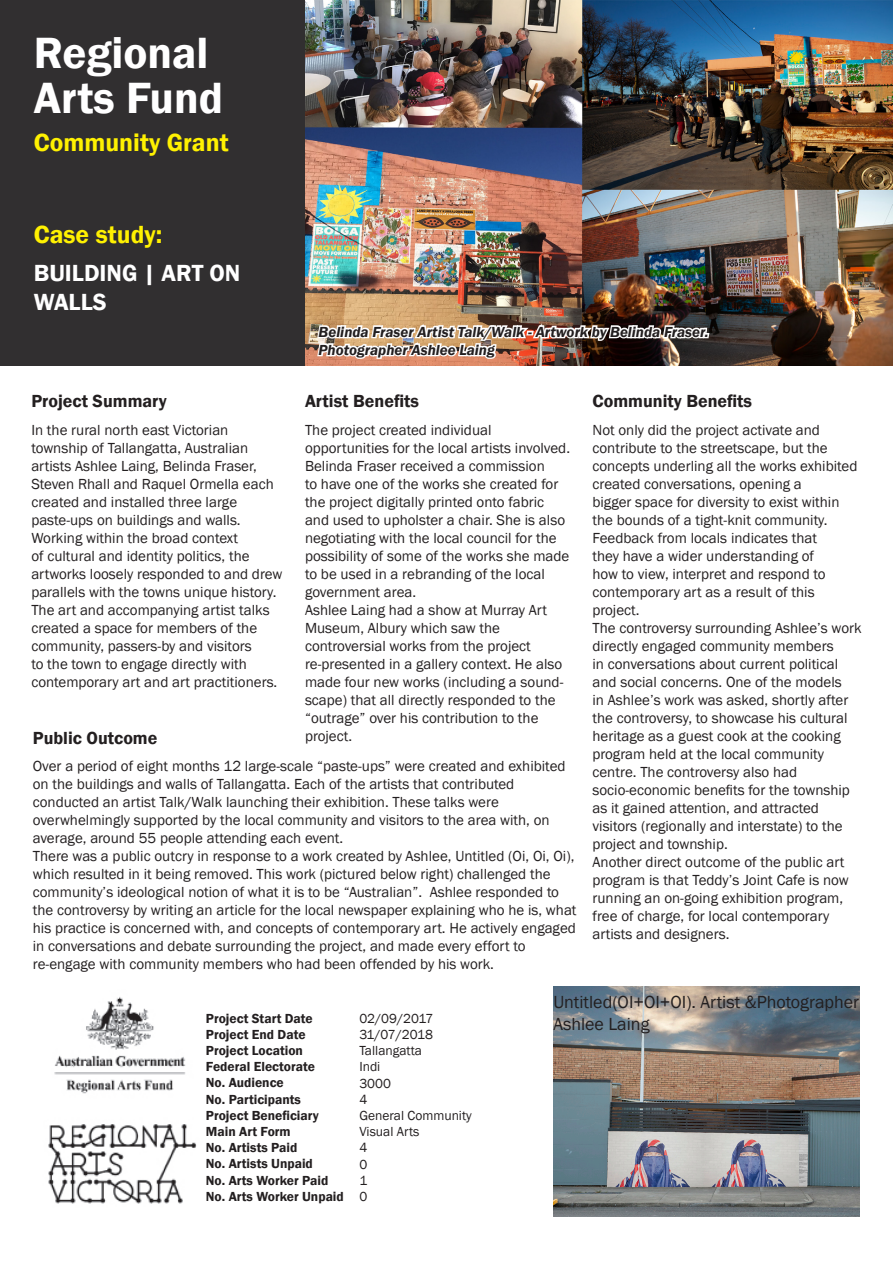
<style>
.page{position:relative;width:893px;height:1263px;background:#fff}
.page>*{position:absolute;margin:0;border:0;box-sizing:border-box;transform-origin:0 0}
.t1{font:600 45px/45px "Franklin Gothic";color:#fff}
.t2{font:600 25.5px "Franklin Gothic";color:#fff101}
.t3{font:600 24px/28.8px "Franklin Gothic";color:#fff}
.t4{font:600 18px "Franklin Gothic";color:#231f20}
.t5{font:18px/21.6px "Franklin Gothic";color:#231f20}
.t6{font:15px/18px "Franklin Gothic";color:#231f20}
.t7{font:italic 600 15px "Franklin Gothic";color:#231f20}
.t8{font:600 13.5px/16.2px "Franklin Gothic";color:#231f20}
.t9{font:13.5px "Franklin Gothic";color:#231f20}
</style>
<div class="page">
<div style="left:0;top:0;width:306px;height:366px;background:#312f30"></div>
<img style="left:306px;top:0;width:587px;height:366px">
<img style="left:553px;top:987px;width:306px;height:230px">
<img style="left:48px;top:997px;width:149px;height:207px">
<img style="left:313px;top:318px;width:396px;height:48px">
<p class="t1" style="left:34px;top:31px;width:191px">Regional<br>Arts Fund</p>
<p class="t2" style="left:34px;top:127px;width:196px">Community Grant</p>
<p class="t2" style="left:34px;top:219px;width:130px">Case study:</p>
<p class="t3" style="left:34px;top:259px;width:208px">BUILDING | ART ON<br>WALLS</p>
<p class="t7" style="left:319px;top:322px;width:391px">Belinda Fraser Artist Talk/Walk - Artwork by Belinda Fraser.</p>
<p class="t7" style="left:319px;top:340px;width:178px">Photographer Ashlee Laing</p>
<p class="t4" style="left:31px;top:390px;width:137px">Project Summary</p>
<p class="t4" style="left:305px;top:390px;width:115px">Artist Benefits</p>
<p class="t6" style="left:31px;top:421px;width:244px">In the rural north east Victorian township of Tallangatta, Australian artists Ashlee Laing, Belinda Fraser, Steven Rhall and Raquel Ormella each created and installed three large</p>
<p class="t6" style="left:31px;top:511px;width:253px">paste-ups on buildings and walls.<br>Working within the broad context<br>of cultural and identity politics, the artworks loosely responded to and drew parallels with the towns unique history.<br>The art and accompanying artist talks created a space for members of the community, passers-by and visitors<br>to the town to engage directly with contemporary art and art practitioners.</p>
<p class="t6" style="left:305px;top:421px;width:188px">The project created individual</p>
<p class="t6" style="left:305px;top:439px;width:267px">opportunities for the local artists involved.<br>Belinda Fraser received a commission<br>to have one of the works she created for the project digitally printed onto fabric and used to upholster a chair. She is also negotiating with the local council for the possibility of some of the works she made to be used in a rebranding of the local government area.</p>
<p class="t6" style="left:305px;top:601px;width:243px">Ashlee Laing had a show at Murray Art<br>Museum, Albury which saw the</p>
<p class="t6" style="left:305px;top:637px;width:227px">controversial works from the project</p>
<p class="t6" style="left:305px;top:655px;width:260px">re-presented in a gallery context. He also made four new works (including a sound&shy;scape) that all directly responded to the “outrage” over his contribution to the project.</p>
<p class="t4" style="left:33px;top:727px;width:126px">Public Outcome</p>
<p class="t6" style="left:33px;top:757px;width:534px">Over a period of eight months 12 large-scale “paste-ups” were created and exhibited on the buildings and walls of Tallangatta. Each of the artists that contributed conducted an artist Talk/Walk launching their exhibition. These talks were overwhelmingly supported by the local community and visitors to the area with, on average, around 55 people attending each event.</p>
<p class="t6" style="left:33px;top:847px;width:545px">There was a public outcry in response to a work created by Ashlee, Untitled (Oi, Oi, Oi), which resulted in it being removed. This work (pictured below right) challenged the community’s ideological notion of what it is to be “Australian”. Ashlee responded to the controversy by writing an article for the local newspaper explaining who he is, what his practice is concerned with, and concepts of contemporary art. He actively engaged in conversations and debate surrounding the project, and made every effort to</p>
<p class="t6" style="left:33px;top:955px;width:463px">re-engage with community members who had been offended by his work.</p>
<p class="t4" style="left:592px;top:390px;width:161px">Community Benefits</p>
<p class="t6" style="left:592px;top:421px;width:266px">Not only did the project activate and contribute to the streetscape, but the concepts underling all the works exhibited created conversations, opening a<br>bigger space for diversity to exist within the bounds of a tight-knit community.<br>Feedback from locals indicates that<br>they have a wider understanding of<br>how to view, interpret and respond to contemporary art as a result of this project.</p>
<p class="t6" style="left:592px;top:619px;width:271px">The controversy surrounding Ashlee’s work directly engaged community members<br>in conversations about current political and social concerns. One of the models<br>in Ashlee’s work was asked, shortly after the controversy, to showcase his cultural heritage as a guest cook at the cooking program held at the local community centre. The controversy also had</p>
<p class="t6" style="left:592px;top:781px;width:259px">socio-economic benefits for the township as it gained attention, and attracted visitors (regionally and interstate) to the project and township.</p>
<p class="t6" style="left:592px;top:853px;width:258px">Another direct outcome of the public art program is that Teddy’s Joint Cafe is now running an on-going exhibition program, free of charge, for local contemporary artists and designers.</p>
<p class="t8" style="left:206px;top:1010px;width:108px">Project Start Date</p>
<p class="t8" style="left:206px;top:1026px;width:101px">Project End Date</p>
<p class="t8" style="left:206px;top:1042px;width:99px">Project Location</p>
<p class="t8" style="left:206px;top:1059px;width:111px">Federal Electorate</p>
<p class="t8" style="left:206px;top:1075px;width:97px">No. Audience<br>No. Participants</p>
<p class="t8" style="left:206px;top:1107px;width:114px">Project Beneficiary</p>
<p class="t8" style="left:206px;top:1123px;width:86px">Main Art Form</p>
<p class="t8" style="left:206px;top:1140px;width:93px">No. Artists Paid</p>
<p class="t8" style="left:206px;top:1156px;width:109px">No. Artists Unpaid</p>
<p class="t8" style="left:206px;top:1172px;width:124px">No. Arts Worker Paid</p>
<p class="t8" style="left:206px;top:1188px;width:139px">No. Arts Worker Unpaid</p>
<p class="t9" style="left:359px;top:1010px;width:76px">02/09/2017</p>
<p class="t9" style="left:359px;top:1026px;width:75px">31/07/2018</p>
<p class="t9" style="left:359px;top:1042px;width:64px">Tallangatta</p>
<p class="t9" style="left:359px;top:1058px;width:23px">Indi</p>
<p class="t9" style="left:359px;top:1075px;width:33px">3000</p>
<p class="t9" style="left:359px;top:1091px;width:9px">4</p>
<p class="t9" style="left:359px;top:1107px;width:114px">General Community</p>
<p class="t9" style="left:359px;top:1123px;width:62px">Visual Arts</p>
<p class="t9" style="left:359px;top:1139px;width:9px">4</p>
<p class="t9" style="left:359px;top:1156px;width:9px">0</p>
<p class="t9" style="left:359px;top:1172px;width:9px">1</p>
<p class="t9" style="left:359px;top:1188px;width:9px">0</p>
<p class="t5" style="left:553px;top:992px;width:307px">Untitled(OI+OI+OI). Artist &amp;Photographer<br>Ashlee Laing</p>
</div>
